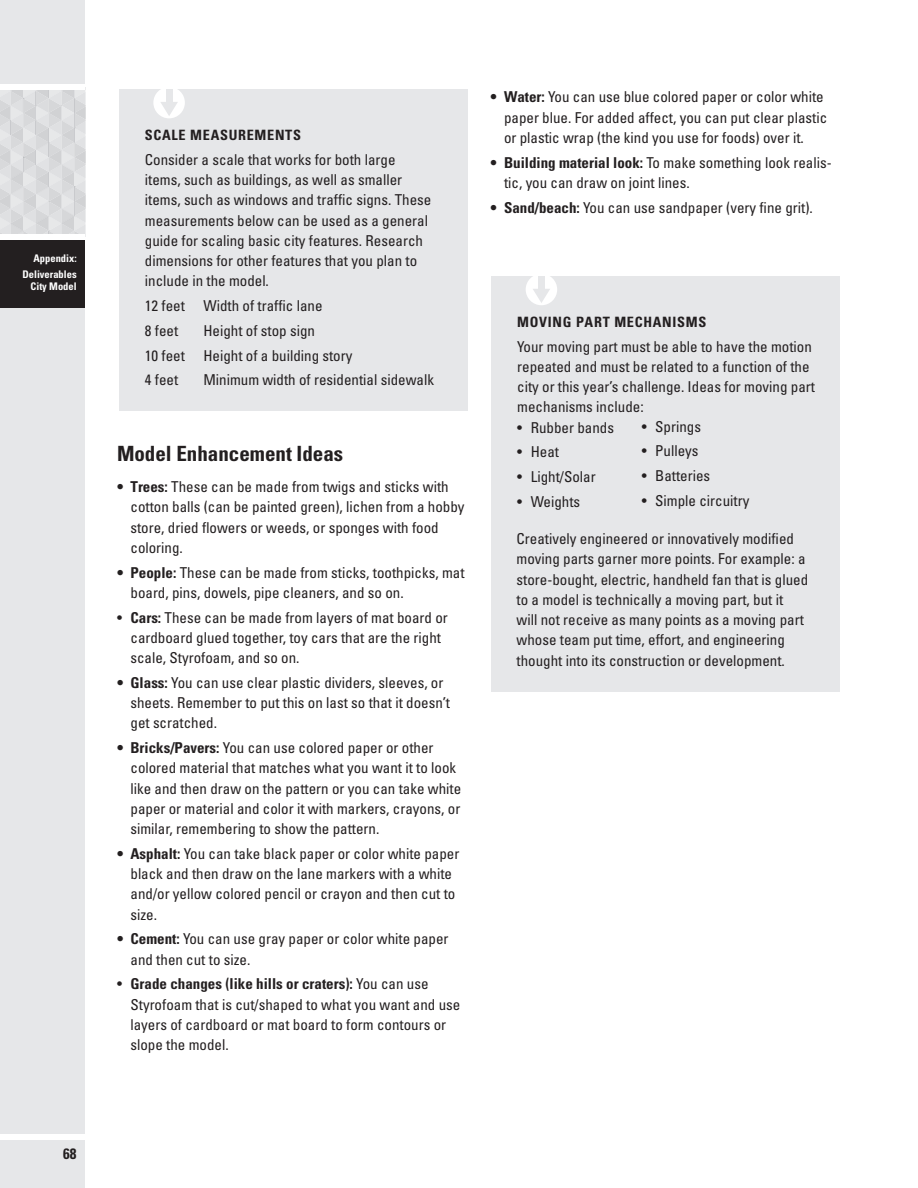
<style>
.page{position:relative;width:918px;height:1188px;background:#fff}
.page>*{position:absolute;margin:0;border:0;box-sizing:border-box;transform-origin:0 0}
.t1{font:700 condensed 21px "Univers";color:#231f20}
.t2{font:condensed 15px/20.2px "Univers";color:#231f20}
.t3{font:700 condensed 15px "Univers";color:#231f20}
.t4{font:700 condensed 14.25px "Univers";letter-spacing:.05em;color:#231f20}
.t5{font:700 condensed 10.5px/16.5px "Univers";color:#fff;text-align:right}
.s1{font-weight:700}
</style>
<div class="page">
<div style="left:0;top:0;width:86px;height:1188px;background:#e6e7e9"></div>
<div style="left:0;top:240px;width:86px;height:68px;background:#231f20"></div>
<svg style="left:0;top:90px;width:86px;height:144px"></svg>
<div style="left:0;top:234px;width:86px;height:6px;background:#fff"></div>
<div style="left:0;top:1134px;width:86px;height:6px;background:#fff"></div>
<div style="left:0;top:84px;width:86px;height:6px;background:#fff"></div>
<div style="left:492px;top:276px;width:348px;height:415px;background:#e6e7e9"></div>
<div style="left:119px;top:89px;width:349px;height:322px;background:#e6e7e9"></div>
<div style="left:153px;top:87px;width:32px;height:31px;background:#fff;border-radius:50%"></div>
<svg style="left:161px;top:102px;width:17px;height:14px"></svg>
<div style="left:166px;top:89px;width:6px;height:18px;background:#e6e7e9"></div>
<div style="left:526px;top:274px;width:31px;height:31px;background:#fff;border-radius:50%"></div>
<svg style="left:533px;top:289px;width:17px;height:14px"></svg>
<div style="left:538px;top:276px;width:7px;height:18px;background:#e6e7e9"></div>
<p class="t5" style="left:22px;top:250px;width:56px">Appendix:<br>Deliverables</p>
<p class="t5" style="left:31px;top:278px;width:48px">City Model</p>
<p class="t3" style="left:63px;top:1144px;width:15px">68</p>
<p class="t4" style="left:145px;top:126px;width:158px">SCALE MEASUREMENTS</p>
<p class="t2" style="left:145px;top:149px;width:288px">Consider a scale that works for both large items, such as buildings, as well as smaller items, such as windows and traffic signs. These measurements below can be used as a general guide for scaling basic city features. Research dimensions for other features that you plan to include in the model.</p>
<p class="t2" style="left:145px;top:293px;width:179px;line-height:24.8px">12 feet Width of traffic lane<br>8 feet</p>
<p class="t2" style="left:145px;top:318px;width:209px;line-height:24.8px;text-indent:59px">Height of stop sign<br>10 feet Height of a building story<br>4 feet</p>
<p class="t2" style="left:203px;top:370px;width:232px">Minimum width of residential sidewalk</p>
<h1 class="t1" style="left:117px;top:441px;width:228px">Model Enhancement Ideas</h1>
<p class="t2" style="left:130px;top:476px;width:336px;text-indent:-14px"><span class="s1">• Trees:</span> These can be made from twigs and sticks with cotton balls (can be painted green), lichen from a hobby store, dried flowers or weeds, or sponges with food coloring.</p>
<p class="t2" style="left:130px;top:562px;width:336px;text-indent:-14px"><span class="s1">• People:</span> These can be made from sticks, toothpicks, mat board, pins, dowels, pipe cleaners, and so on.</p>
<p class="t2" style="left:130px;top:607px;width:319px;text-indent:-14px">• <span class="s1">Cars:</span> These can be made from layers of mat board or cardboard glued together, toy cars that are the right scale, Styrofoam, and so on.</p>
<p class="t2" style="left:130px;top:672px;width:321px;text-indent:-14px"><span class="s1">• Glass:</span> You can use clear plastic dividers, sleeves, or sheets. Remember to put this on last so that it doesn’t get scratched.</p>
<p class="t2" style="left:130px;top:737px;width:332px;text-indent:-14px"><span class="s1">• Bricks/Pavers:</span> You can use colored paper or other colored material that matches what you want it to look like and then draw on the pattern or you can take white paper or material and color it with markers, crayons, or similar, remembering to show the pattern.</p>
<p class="t2" style="left:130px;top:843px;width:330px;text-indent:-14px"><span class="s1">• Asphalt:</span> You can take black paper or color white paper black and then draw on the lane markers with a white and/or yellow colored pencil or crayon and then cut to size.</p>
<p class="t2" style="left:130px;top:929px;width:320px;text-indent:-14px"><span class="s1">• Cement:</span> You can use gray paper or color white paper and then cut to size.</p>
<p class="t2" style="left:130px;top:974px;width:331px;text-indent:-14px">• <span class="s1">Grade changes (like hills or craters):</span> You can use Styrofoam that is cut/shaped to what you want and use layers of cardboard or mat board to form contours or slope the model.</p>
<p class="t2" style="left:504px;top:87px;width:325px;text-indent:-14px"><span class="s1">• Water:</span> You can use blue colored paper or color white paper blue. For added affect, you can put clear plastic or plastic wrap (the kind you use for foods) over it.</p>
<p class="t2" style="left:504px;top:152px;width:329px;text-indent:-14px"><span class="s1">• Building material look:</span> To make something look realis&shy;tic, you can draw on joint lines.</p>
<p class="t2" style="left:491px;top:197px;width:324px"><span class="s1">• Sand/beach:</span> You can use sandpaper (very fine grit).</p>
<p class="t4" style="left:517px;top:313px;width:191px">MOVING PART MECHANISMS</p>
<p class="t2" style="left:517px;top:336px;width:299px">Your moving part must be able to have the motion repeated and must be related to a function of the city or this year’s challenge. Ideas for moving part mechanisms include:</p>
<p class="t2" style="left:517px;top:417px;width:98px">• Rubber bands</p>
<p class="t2" style="left:517px;top:442px;width:43px">• Heat</p>
<p class="t2" style="left:517px;top:467px;width:80px">• Light/Solar</p>
<p class="t2" style="left:517px;top:491px;width:65px">• Weights</p>
<p class="t2" style="left:642px;top:416px;width:61px">• Springs</p>
<p class="t2" style="left:642px;top:441px;width:58px">• Pulleys</p>
<p class="t2" style="left:642px;top:465px;width:70px">• Batteries</p>
<p class="t2" style="left:642px;top:490px;width:109px">• Simple circuitry</p>
<p class="t2" style="left:517px;top:529px;width:293px">Creatively engineered or innovatively modified moving parts garner more points. For example: a store-bought, electric, handheld fan that is glued to a model is technically a moving part, but it<br>will not receive as many points as a moving part whose team put time, effort, and engineering thought into its construction or development.</p>
</div>
